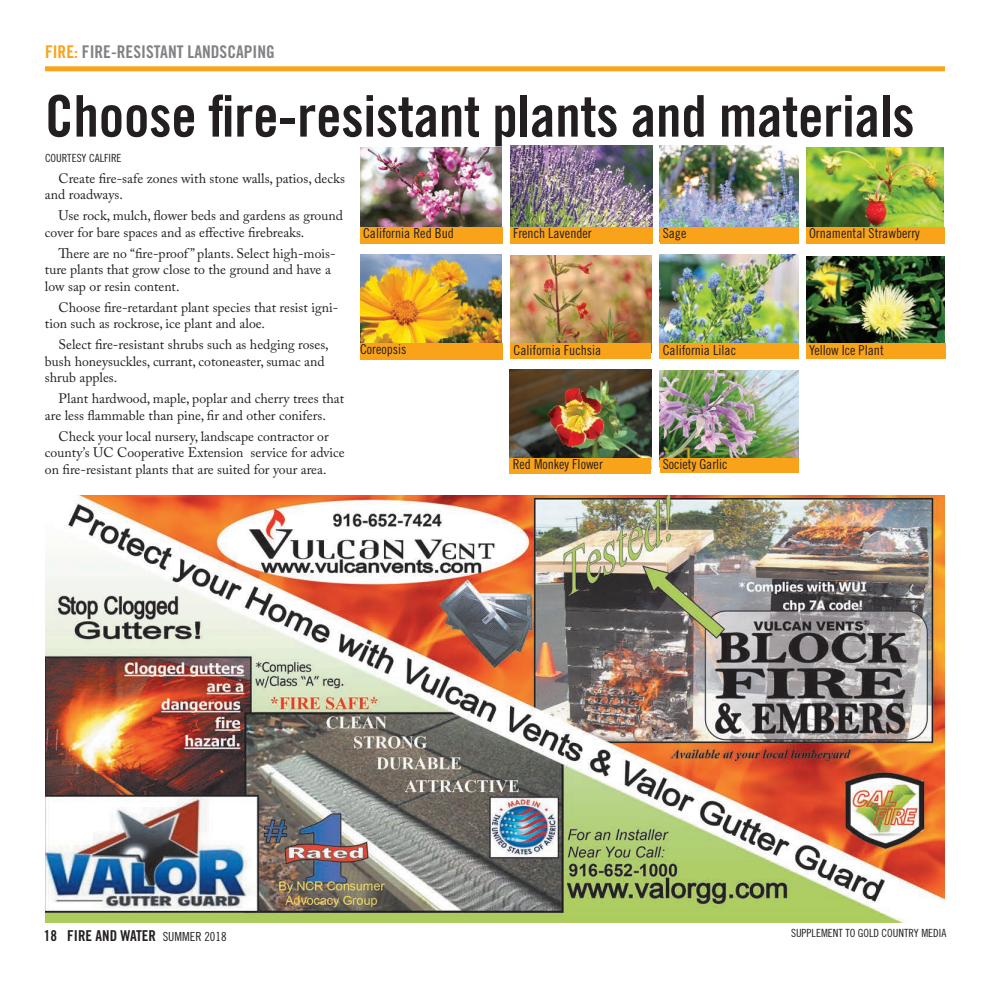
<style>
.page{position:relative;width:990px;height:990px;background:#fff}
.page>*{position:absolute;margin:0;border:0;box-sizing:border-box;transform-origin:0 0}
.t1{font:57.5px "Trade Gothic Bold Cond Twenty";letter-spacing:-.005em;color:#231f20}
.t2{font:17.5px "Trade Gothic Bold Cond Twenty";color:#808285}
.t3{font:15px "Trade Gothic Bold Cond Twenty";color:#231f20}
.t4{font:13.75px/16.5px "Adobe Caslon Pro";color:#231f20}
.t5{font:13.75px "Trade Gothic Cond Eighteen";color:#231f20}
.t6{font:11.25px "Trade Gothic Cond Eighteen";color:#231f20}
.s1{color:#f9a31b}
.s2{font-family:"Trade Gothic Cond Eighteen";font-size:12.5px}
</style>
<div class="page">
<img style="left:45px;top:495px;width:900px;height:427px">
<div style="left:45px;top:66px;width:900px;height:5px;background:#f9a31b"></div>
<img style="left:660px;top:370px;width:138px;height:89px">
<img style="left:511px;top:255px;width:140px;height:89px">
<img style="left:660px;top:255px;width:139px;height:89px">
<img style="left:360px;top:254px;width:142px;height:89px">
<img style="left:806px;top:256px;width:139px;height:88px">
<img style="left:510px;top:146px;width:142px;height:82px">
<img style="left:510px;top:369px;width:141px;height:90px">
<img style="left:360px;top:148px;width:142px;height:80px">
<img style="left:660px;top:145px;width:138px;height:83px">
<img style="left:806px;top:148px;width:138px;height:80px">
<div style="left:510px;top:228px;width:142px;height:16px;background:#f9a31b"></div>
<div style="left:660px;top:228px;width:138px;height:16px;background:#f9a31b"></div>
<div style="left:806px;top:228px;width:139px;height:16px;background:#f9a31b"></div>
<div style="left:360px;top:228px;width:142px;height:16px;background:#f9a31b"></div>
<div style="left:360px;top:343px;width:142px;height:17px;background:#f9a31b"></div>
<div style="left:510px;top:459px;width:141px;height:15px;background:#f9a31b"></div>
<div style="left:660px;top:459px;width:138px;height:14px;background:#f9a31b"></div>
<div style="left:510px;top:344px;width:141px;height:15px;background:#f9a31b"></div>
<div style="left:660px;top:344px;width:139px;height:15px;background:#f9a31b"></div>
<div style="left:806px;top:344px;width:139px;height:15px;background:#f9a31b"></div>
<p class="t2" style="left:45px;top:42px;width:232px"><span class="s1">FIRE:</span> FIRE-RESISTANT LANDSCAPING</p>
<h1 class="t1" style="left:45px;top:81px;width:871px">Choose fire-resistant plants and materials</h1>
<p class="t6" style="left:45px;top:151px;width:78px">COURTESY CALFIRE</p>
<p class="t4" style="left:45px;top:170px;width:301px;text-indent:14px">Create fire-safe zones with stone walls, patios, decks and roadways.</p>
<p class="t4" style="left:45px;top:207px;width:299px;text-indent:14px">Use rock, mulch, flower beds and gardens as ground cover for bare spaces and as effective firebreaks.</p>
<p class="t4" style="left:45px;top:245px;width:292px;text-indent:14px">There are no “fire-proof ” plants. Select high-mois&shy;ture plants that grow close to the ground and have a low sap or resin content.</p>
<p class="t4" style="left:45px;top:299px;width:295px;text-indent:14px">Choose fire-retardant plant species that resist igni&shy;tion such as rockrose, ice plant and aloe.</p>
<p class="t4" style="left:45px;top:336px;width:285px;text-indent:14px">Select fire-resistant shrubs such as hedging roses, bush honeysuckles, currant, cotoneaster, sumac and shrub apples.</p>
<p class="t4" style="left:45px;top:390px;width:301px;text-indent:14px">Plant hardwood, maple, poplar and cherry trees that are less flammable than pine, fir and other conifers.</p>
<p class="t4" style="left:45px;top:428px;width:301px;text-indent:14px">Check your local nursery, landscape contractor or county’s UC Cooperative Extension service for advice on fire-resistant plants that are suited for your area.</p>
<p class="t5" style="left:363px;top:225px;width:92px">California Red Bud</p>
<p class="t5" style="left:513px;top:225px;width:80px">French Lavender</p>
<p class="t5" style="left:663px;top:225px;width:25px">Sage</p>
<p class="t5" style="left:809px;top:225px;width:112px">Ornamental Strawberry</p>
<p class="t5" style="left:360px;top:341px;width:48px">Coreopsis</p>
<p class="t5" style="left:514px;top:342px;width:89px">California Fuchsia</p>
<p class="t5" style="left:663px;top:342px;width:75px">California Lilac</p>
<p class="t5" style="left:809px;top:342px;width:76px">Yellow Ice Plant</p>
<p class="t5" style="left:513px;top:456px;width:92px">Red Monkey Flower</p>
<p class="t5" style="left:663px;top:456px;width:66px">Society Garlic</p>
<p class="t3" style="left:44px;top:926px;width:184px">18 FIRE AND WATER <span class="s2">SUMMER 2018</span></p>
<p class="t6" style="left:791px;top:926px;width:157px">SUPPLEMENT TO GOLD COUNTRY MEDIA</p>
</div>
